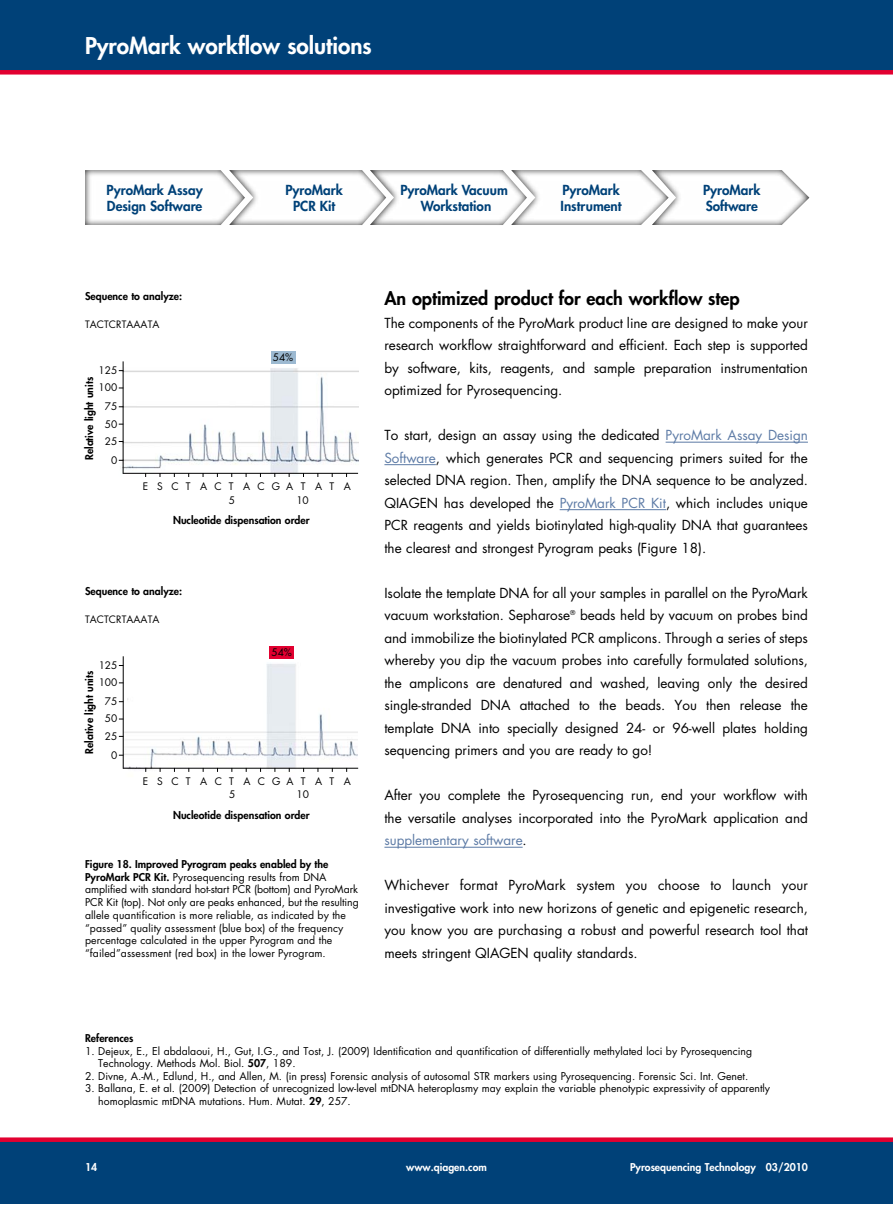
<style>
.page{position:relative;width:893px;height:1212px;background:#fff}
.page>*{position:absolute;margin:0;border:0;box-sizing:border-box;transform-origin:0 0}
.t1{font:800 22.5px "Futura";color:#fff}
.t2{font:800 18px "Futura";color:#000}
.A4_Copy{font:13.5px/22.5px "Futura";color:#000;text-align:justify}
.Graphic_Headline{font:800 13.5px/16.2px "Futura";color:#004178}
.A4_Heading_1{font:10.5px/12.6px "Futura";color:#000}
.Figure_Footnote{font:10.5px/12.8px "Futura";letter-spacing:.01em;color:#000}
.A4_Copy-2{font:800 10.5px "Futura";color:#000}
.A4_Running_Title_Pag{font:800 10.5px "Futura";color:#fff}
.A4_Heading_1-2{font:800 10.5px "Futura";color:#000}
.A4_Copy-3{font:10.05px/17.4px "Futura";letter-spacing:.01em;color:#000;text-align:justify}
.A4_Copy-4{font:10.05px/13px "Futura";letter-spacing:.7em;color:#000}
.s1{font-weight:800}
.s2{color:#5d7ba6}
</style>
<div class="page">
<div style="left:0;top:0;width:893px;height:72px;background:#004178"></div>
<div style="left:0;top:70px;width:893px;height:5px;background:#e20030"></div>
<div style="left:0;top:1140px;width:893px;height:63px;background:#004178"></div>
<div style="left:0;top:1137px;width:893px;height:5px;background:#e20030"></div>
<svg style="left:85px;top:170px;width:565px;height:55px"></svg>
<svg style="left:650px;top:170px;width:160px;height:55px"></svg>
<img style="left:118px;top:361px;width:240px;height:116px">
<hr style="left:123px;top:473px;width:235px;height:1px;background:#000">
<hr style="left:123px;top:361px;width:1px;height:113px;background:#000">
<div style="left:271px;top:351px;width:25px;height:12px;background:#9cb9d1"></div>
<img style="left:118px;top:646px;width:239px;height:126px">
<img style="left:124px;top:726px;width:13px;height:42px">
<hr style="left:123px;top:768px;width:235px;height:1px;background:#000">
<hr style="left:123px;top:656px;width:1px;height:113px;background:#000">
<div style="left:270px;top:646px;width:24px;height:12px;background:#e20030"></div>
<hr style="left:666px;top:442px;width:142px;height:1px;background:#5d7ba6">
<hr style="left:384px;top:464px;width:52px;height:1px;background:#5d7ba6">
<hr style="left:560px;top:509px;width:106px;height:1px;background:#5d7ba6">
<hr style="left:384px;top:847px;width:139px;height:1px;background:#5d7ba6">
<p class="t1" style="left:85px;top:30px;width:288px">PyroMark workflow solutions</p>
<p class="Graphic_Headline" style="left:107px;top:182px;width:98px">PyroMark Assay<br>Design Software</p>
<p class="Graphic_Headline" style="left:285px;top:182px;width:59px;text-align:center">PyroMark<br>PCR Kit</p>
<p class="Graphic_Headline" style="left:400px;top:182px;width:109px;text-align:center">PyroMark Vacuum<br>Workstation</p>
<p class="Graphic_Headline" style="left:561px;top:182px;width:62px">PyroMark<br>Instrument</p>
<p class="Graphic_Headline" style="left:703px;top:182px;width:59px">PyroMark<br>Software</p>
<p class="A4_Copy-2" style="left:85px;top:289px;width:99px">Sequence to analyze:</p>
<p class="A4_Copy-3" style="left:85px;top:315px;width:76px">TACTCRTAAATA</p>
<p class="A4_Copy-3" style="left:99px;top:361px;width:20px">125</p>
<p class="A4_Copy-3" style="left:105px;top:398px;width:14px">75<br>50<br>25</p>
<p class="A4_Copy-3" style="left:111px;top:451px;width:8px">0</p>
<p class="A4_Copy-2" style="left:82px;top:460px;width:84px;rotate:-90deg">Relative light units</p>
<p class="A4_Copy-3" style="left:99px;top:379px;width:20px">100</p>
<p class="A4_Copy-3" style="left:273px;top:349px;width:22px">54%</p>
<p class="A4_Copy-4" style="left:229px;top:480px;width:78px;text-indent:-86px">E S CT ACT ACGAT<br>5</p>
<p class="A4_Copy-3" style="left:315px;top:478px;width:37px">AT A</p>
<p class="A4_Copy-3" style="left:296px;top:491px;width:14px">10</p>
<p class="A4_Copy-2" style="left:173px;top:513px;width:138px">Nucleotide dispensation order</p>
<p class="A4_Copy-2" style="left:85px;top:584px;width:99px">Sequence to analyze:</p>
<p class="A4_Copy-3" style="left:85px;top:610px;width:76px">TACTCRTAAATA</p>
<p class="A4_Copy-3" style="left:99px;top:656px;width:20px">125</p>
<p class="A4_Copy-3" style="left:105px;top:692px;width:14px">75<br>50<br>25</p>
<p class="A4_Copy-3" style="left:111px;top:746px;width:8px">0</p>
<p class="A4_Copy-2" style="left:82px;top:754px;width:84px;rotate:-90deg">Relative light units</p>
<p class="A4_Copy-3" style="left:99px;top:674px;width:20px">100</p>
<p class="A4_Copy-3" style="left:271px;top:643px;width:22px">54%</p>
<p class="A4_Copy-4" style="left:229px;top:775px;width:78px;text-indent:-86px">E S CT ACT ACGAT<br>5</p>
<p class="A4_Copy-3" style="left:315px;top:773px;width:37px">AT A</p>
<p class="A4_Copy-3" style="left:296px;top:786px;width:14px">10</p>
<p class="A4_Copy-2" style="left:173px;top:808px;width:138px">Nucleotide dispensation order</p>
<p class="Figure_Footnote" style="left:85px;top:857px;width:275px"><span class="s1">Figure 18. Improved Pyrogram peaks enabled by the PyroMark PCR Kit.</span> Pyrosequencing results from DNA amplified with standard hot-start PCR (bottom) and PyroMark PCR Kit (top). Not only are peaks enhanced, but the resulting allele quantification is more reliable, as indicated by the “passed” quality assessment (blue box) of the frequency percentage calculated in the upper Pyrogram and the “failed”assessment (red box) in the lower Pyrogram.</p>
<p class="t2" style="left:384px;top:286px;width:357px">An optimized product for each workflow step</p>
<p class="A4_Copy" style="left:384px;top:311px;width:425px">The components of the PyroMark product line are designed to make your research workflow straightforward and efficient. Each step is supported by software, kits, reagents, and sample preparation instrumentation optimized for Pyrosequencing.</p>
<p class="A4_Copy" style="left:384px;top:424px;width:425px">To start, design an assay using the dedicated <span class="s2">PyroMark Assay Design Software</span>, which generates PCR and sequencing primers suited for the selected DNA region. Then, amplify the DNA sequence to be analyzed.<br>QIAGEN has developed the <span class="s2">PyroMark PCR Kit</span>, which includes unique PCR reagents and yields biotinylated high-quality DNA that guarantees the clearest and strongest Pyrogram peaks (Figure 18).</p>
<p class="A4_Copy" style="left:384px;top:581px;width:425px">Isolate the template DNA for all your samples in parallel on the PyroMark vacuum workstation. Sepharose<sup>®</sup> beads held by vacuum on probes bind and immobilize the biotinylated PCR amplicons. Through a series of steps whereby you dip the vacuum probes into carefully formulated solutions, the amplicons are denatured and washed, leaving only the desired single-stranded DNA attached to the beads. You then release the template DNA into specially designed 24- or 96-well plates holding sequencing primers and you are ready to go!</p>
<p class="A4_Copy" style="left:384px;top:784px;width:425px">After you complete the Pyrosequencing run, end your workflow with the versatile analyses incorporated into the PyroMark application and <span class="s2">supplementary software</span>.</p>
<p class="A4_Copy" style="left:384px;top:874px;width:425px">Whichever format PyroMark system you choose to launch your investigative work into new horizons of genetic and epigenetic research, you know you are purchasing a robust and powerful research tool that meets stringent QIAGEN quality standards.</p>
<p class="A4_Heading_1-2" style="left:85px;top:1031px;width:50px">References</p>
<p class="A4_Heading_1" style="left:98px;top:1044px;width:655px;text-indent:-13px">1. Dejeux, E., El abdalaoui, H., Gut, I.G., and Tost, J. (2009) Identification and quantification of differentially methylated loci by Pyrosequencing<br>Technology. Methods Mol. Biol. <span class="s1">507</span>, 189.</p>
<p class="A4_Heading_1" style="left:85px;top:1069px;width:665px">2. Divne, A.-M., Edlund, H., and Allen, M. (in press) Forensic analysis of autosomal STR markers using Pyrosequencing. Forensic Sci. Int. Genet.</p>
<p class="A4_Heading_1" style="left:98px;top:1082px;width:673px;text-indent:-13px">3. Ballana, E. et al. (2009) Detection of unrecognized low-level mtDNA heteroplasmy may explain the variable phenotypic expressivity of apparently homoplasmic mtDNA mutations. Hum. Mutat. <span class="s1">29</span>, 257.</p>
<p class="A4_Running_Title_Pag" style="left:85px;top:1159px;width:14px">14</p>
<p class="A4_Running_Title_Pag" style="left:406px;top:1159px;width:82px">www.qiagen.com</p>
<p class="A4_Running_Title_Pag" style="left:630px;top:1159px;width:179px">Pyrosequencing Technology 03/2010</p>
</div>
